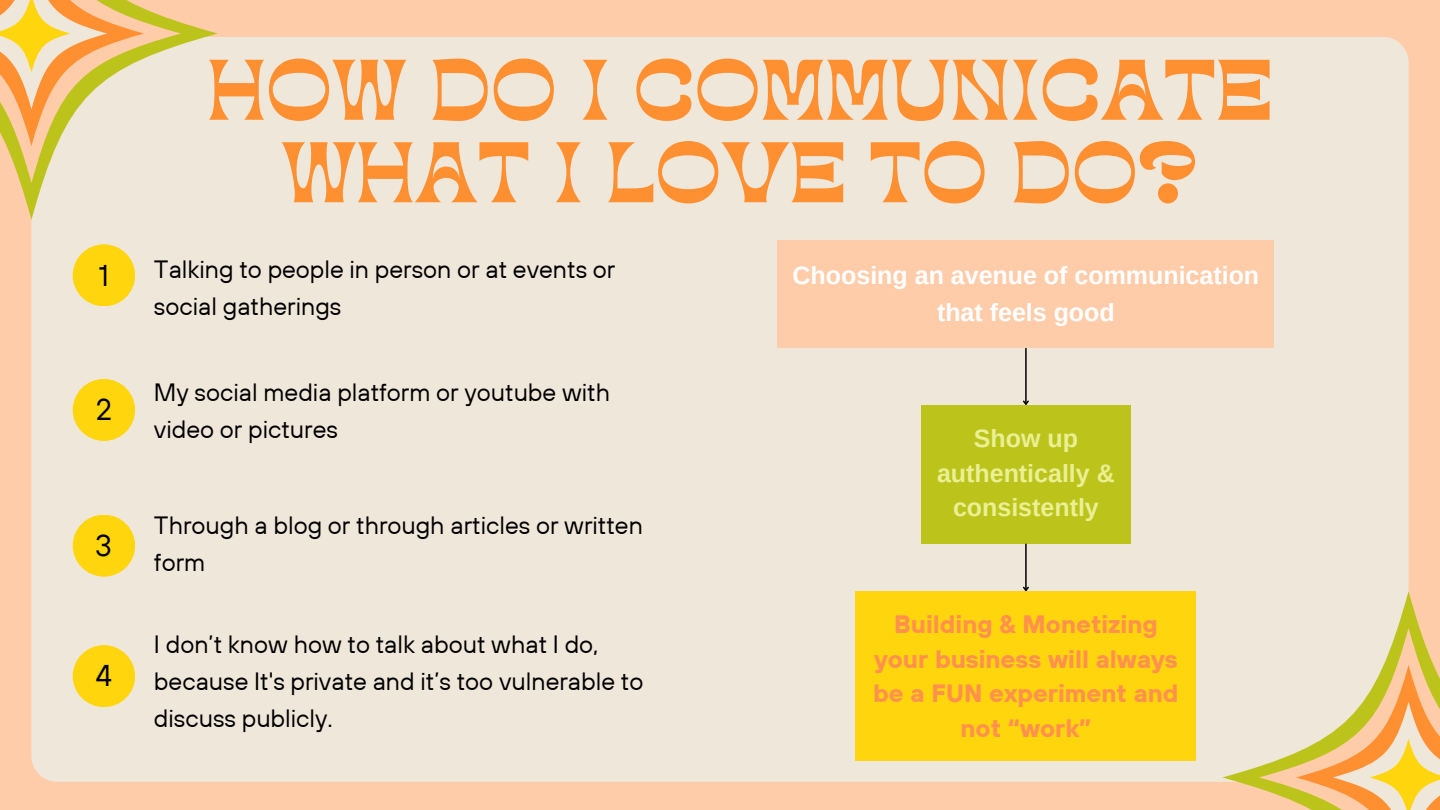
<style>
.page{position:relative;width:1440px;height:810px;background:#fca}
.page>*{position:absolute;margin:0;border:0;box-sizing:border-box;transform-origin:0 0}
.t1{font:60px/82.5px "TANKINDRED Display";color:#ff9031;text-align:center}
.t2{font:30px "TT Hoves";color:#000}
.t3{font:25px/36.8px "TT Hoves";color:#000}
.t4{font:700 25px/34.5px "TT Hoves";color:#ff914d;text-align:center}
.t5{font:700 25px/37.5px "Arimo";color:#fff;text-align:center}
.t6{font:700 25px/34.5px "Arimo";color:#ebf094;text-align:center}
</style>
<div class="page">
<div style="left:31px;top:37px;width:1378px;height:745px;background:#f0e7db;border-radius:26px"></div>
<div style="left:778px;top:241px;width:496px;height:107px;background:#fca"></div>
<div style="left:921px;top:405px;width:210px;height:139px;background:#bcc41c"></div>
<hr style="left:1025px;top:348px;width:2px;height:56px;background:#000">
<svg style="left:1023px;top:399px;width:6px;height:6px"></svg>
<div style="left:73px;top:379px;width:62px;height:62px;background:#ffd50d;border-radius:50%"></div>
<div style="left:73px;top:515px;width:62px;height:62px;background:#ffd50d;border-radius:50%"></div>
<svg style="left:1222px;top:591px;width:198px;height:198px"></svg>
<svg style="left:1259px;top:628px;width:181px;height:182px"></svg>
<div style="left:73px;top:645px;width:62px;height:62px;background:#ffd50d;border-radius:50%"></div>
<div style="left:73px;top:244px;width:62px;height:62px;background:#ffd50d;border-radius:50%"></div>
<svg style="left:20px;top:22px;width:198px;height:198px"></svg>
<svg style="left:0;top:0;width:181px;height:183px"></svg>
<div style="left:856px;top:591px;width:340px;height:170px;background:#ffd50d"></div>
<hr style="left:1025px;top:544px;width:2px;height:46px;background:#000">
<svg style="left:1023px;top:585px;width:6px;height:7px"></svg>
<p class="t2" style="left:99px;top:256px;width:12px">1</p>
<p class="t2" style="left:96px;top:390px;width:18px">2</p>
<p class="t2" style="left:96px;top:526px;width:18px">3</p>
<p class="t2" style="left:96px;top:656px;width:18px">4</p>
<p class="t1" style="left:207px;top:58px;width:1066px">HOW DO I COMMUNICATE<br>WHAT I LOVE TO DO?</p>
<p class="t3" style="left:154px;top:251px;width:463px">Talking to people in person or at events or social gatherings</p>
<p class="t3" style="left:154px;top:373px;width:458px">My social media platform or youtube with video or pictures</p>
<p class="t3" style="left:154px;top:506px;width:490px">Through a blog or through articles or written form</p>
<p class="t3" style="left:154px;top:626px;width:491px">I don’t know how to talk about what I do, because It's private and it’s too vulnerable to discuss publicly.</p>
<p class="t5" style="left:793px;top:256px;width:468px">Choosing an avenue of communication that feels good</p>
<p class="t6" style="left:937px;top:421px;width:179px">Show up authentically &amp; consistently</p>
<p class="t4" style="left:873px;top:607px;width:307px">Building &amp; Monetizing your business will always be a FUN experiment and not “work”</p>
</div>
